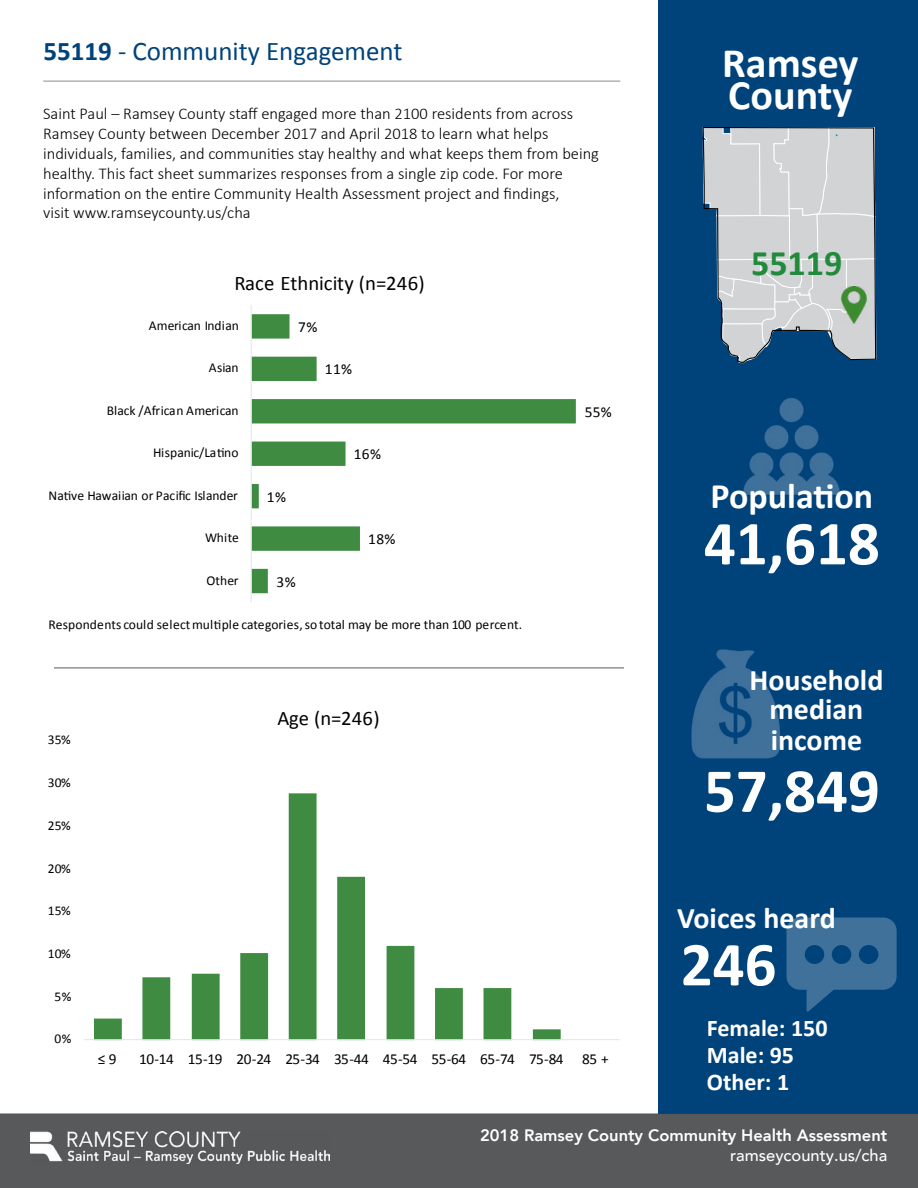
<style>
.page{position:relative;width:918px;height:1188px;background:#fff}
.page>*{position:absolute;margin:0;border:0;box-sizing:border-box;transform-origin:0 0}
.t1{font:700 63px "Calibri";color:#fff}
.t2{font:700 42px/32.5px "Calibri";color:#fff}
.t3{font:700 36px "Calibri";color:#fff}
.t4{font:700 36px "Calibri";color:#218a3c}
.t5{font:700 30px/28.5px "Calibri";color:#fff;text-align:center}
.Page_Title{font:27px "Calibri";color:#00437b}
.t6{font:700 24px/27px "Calibri";color:#fff}
.t7{font:20.7px "Calibri";letter-spacing:.005em;color:#010101}
.Body_copy{font:300 16.5px/19.8px "Calibri";color:#000}
.Document_Name{font:800 16.5px "Avenir LT Com";color:#fff}
.Footer_URL{font:500 16.5px "Avenir LT Com";color:#fff}
.t8{font:15.3px "Calibri";letter-spacing:-.035em;color:#010101}
.t9{font:13.5px "Calibri";letter-spacing:.005em;color:#010101}
.s1{font-weight:700}
</style>
<div class="page">
<div style="left:0;top:1113px;width:918px;height:75px;background:#58595b"></div>
<img style="left:31px;top:1132px;width:298px;height:31px">
<svg style="left:252px;top:314px;width:324px;height:279px"></svg>
<hr style="left:251px;top:305px;width:1px;height:298px;background:#e0e5eb">
<svg style="left:94px;top:793px;width:467px;height:246px"></svg>
<hr style="left:84px;top:1039px;width:535px;height:1px;background:#e0e5eb">
<div style="left:659px;top:0;width:259px;height:1113px;background:#00437b"></div>
<hr style="left:43px;top:80px;width:577px;height:2px;background:#b1b4b6">
<img style="left:743px;top:398px;width:97px;height:97px">
<svg style="left:702px;top:127px;width:175px;height:236px;background:#b2bcc5"></svg>
<div style="left:875px;top:127px;width:28px;height:75px;background:#00437b"></div>
<img style="left:841px;top:287px;width:26px;height:37px">
<img style="left:691px;top:649px;width:89px;height:110px">
<svg style="left:786px;top:918px;width:111px;height:94px"></svg>
<div style="left:832px;top:945px;width:19px;height:19px;background:#00437b;border-radius:50%"></div>
<div style="left:805px;top:945px;width:19px;height:19px;background:#00437b;border-radius:50%"></div>
<div style="left:859px;top:945px;width:19px;height:19px;background:#00437b;border-radius:50%"></div>
<hr style="left:54px;top:668px;width:570px;height:1px;background:#58595b">
<h3 class="Page_Title" style="left:44px;top:34px;width:361px"><span class="s1">55119</span> - Community Engagement</h3>
<p class="Body_copy" style="left:43px;top:104px;width:557px">Saint Paul – Ramsey County staff engaged more than 2100 residents from across Ramsey County between December 2017 and April 2018 to learn what helps individuals, families, and communities stay healthy and what keeps them from being healthy. This fact sheet summarizes responses from a single zip code. For more information on the entire Community Health Assessment project and findings,<br>visit www.ramseycounty.us/cha</p>
<p class="t7" style="left:234px;top:271px;width:192px">Race Ethnicity (n=246)</p>
<p class="t9" style="left:149px;top:317px;width:92px">American Indian</p>
<p class="t9" style="left:209px;top:359px;width:31px">Asian</p>
<p class="t9" style="left:107px;top:402px;width:133px">Black /African American</p>
<p class="t9" style="left:153px;top:444px;width:87px">Hispanic/Latino</p>
<p class="t9" style="left:49px;top:487px;width:191px">Native Hawaiian or Pacific Islander</p>
<p class="t9" style="left:205px;top:529px;width:35px">White</p>
<p class="t9" style="left:207px;top:572px;width:33px">Other</p>
<p class="t8" style="left:298px;top:317px;width:21px">7%</p>
<p class="t8" style="left:325px;top:359px;width:29px">11%</p>
<p class="t8" style="left:267px;top:487px;width:21px">1%</p>
<p class="t8" style="left:277px;top:572px;width:21px">3%</p>
<p class="t8" style="left:354px;top:444px;width:29px">16%</p>
<p class="t8" style="left:368px;top:529px;width:29px">18%</p>
<p class="t9" style="left:48px;top:616px;width:475px">Respondents could selectmultiple categories,so total may be more than 100 percent.</p>
<p class="t9" style="left:48px;top:731px;width:25px">35%</p>
<p class="t9" style="left:48px;top:774px;width:25px">30%</p>
<p class="t9" style="left:48px;top:817px;width:25px">25%</p>
<p class="t9" style="left:48px;top:860px;width:25px">20%</p>
<p class="t9" style="left:48px;top:902px;width:25px">15%</p>
<p class="t9" style="left:48px;top:945px;width:25px">10%</p>
<p class="t9" style="left:55px;top:988px;width:18px">5%</p>
<p class="t9" style="left:55px;top:1030px;width:18px">0%</p>
<p class="t7" style="left:277px;top:705px;width:104px">Age (n=246)</p>
<p class="t8" style="left:585px;top:402px;width:29px">55%</p>
<p class="t8" style="left:98px;top:1049px;width:20px">≤9</p>
<p class="t8" style="left:139px;top:1049px;width:471px">10-14 15-19 20-24 25-34 35-44 45-54 55-64 65-74 75-84 85 +</p>
<h2 class="t2" style="left:722px;top:47px;width:138px">Ramsey<br>County</h2>
<h3 class="t4" style="left:751px;top:240px;width:93px">55119</h3>
<h3 class="t3" style="left:711px;top:473px;width:164px">Population</h3>
<h1 class="t1" style="left:704px;top:503px;width:177px">41,618</h1>
<h3 class="t5" style="left:750px;top:666px;width:135px">Household median</h3>
<h3 class="t5" style="left:771px;top:726px;width:93px">income</h3>
<h1 class="t1" style="left:704px;top:751px;width:177px">57,849</h1>
<h3 class="t5" style="left:677px;top:904px;width:160px">Voices heard</h3>
<h1 class="t1" style="left:681px;top:924px;width:97px">246</h1>
<h3 class="t6" style="left:707px;top:1014px;width:122px">Female: 150<br>Male: 95<br>Other: 1</h3>
<h1 class="Document_Name" style="left:480px;top:1126px;width:409px">2018 Ramsey County Community Health Assessment</h1>
<h2 class="Footer_URL" style="left:730px;top:1145px;width:159px">ramseycounty.us/cha</h2>
</div>
